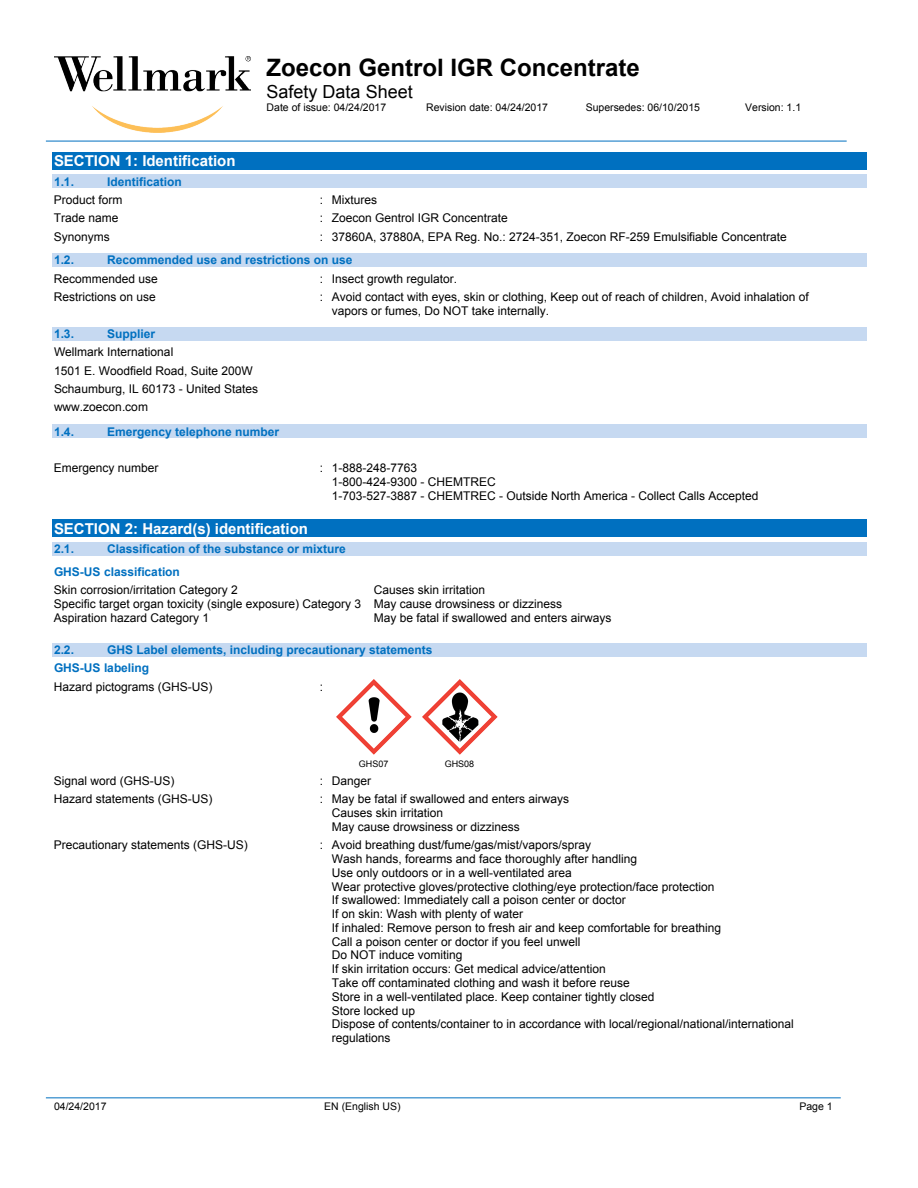
<style>
.page{position:relative;width:918px;height:1188px;background:#fff}
.page>*{position:absolute;margin:0;border:0;box-sizing:border-box;transform-origin:0 0}
.t1{font:700 24px "Arial";color:#000}
.t2{font:18px "Arial";color:#000}
.t3{font:700 15px "Arial";color:#fff}
.t4{font:12px/13.8px "Arial";color:#000}
.t5{font:700 12px/22.8px "Arial";color:#0070c0}
.t6{font:10.5px "Arial";color:#000}
.t7{font:9px "Arial";color:#000}
</style>
<div class="page">
<img style="left:54px;top:56px;width:197px;height:77px">
<hr style="left:46px;top:141px;width:801px;height:1px;background:#0070c0">
<hr style="left:46px;top:1097px;width:795px;height:1px;background:#0070c0">
<div style="left:52px;top:152px;width:814px;height:17px;background:#0070c0"></div>
<div style="left:52px;top:175px;width:814px;height:13px;background:#c6d9f1"></div>
<div style="left:52px;top:253px;width:814px;height:14px;background:#c6d9f1"></div>
<div style="left:52px;top:327px;width:814px;height:14px;background:#c6d9f1"></div>
<div style="left:52px;top:425px;width:814px;height:13px;background:#c6d9f1"></div>
<div style="left:52px;top:519px;width:814px;height:18px;background:#0070c0"></div>
<div style="left:52px;top:542px;width:814px;height:14px;background:#c6d9f1"></div>
<div style="left:52px;top:643px;width:814px;height:14px;background:#c6d9f1"></div>
<img style="left:336px;top:679px;width:75px;height:75px">
<img style="left:422px;top:679px;width:75px;height:75px">
<h1 class="t1" style="left:267px;top:54px;width:375px">Zoecon Gentrol IGR Concentrate</h1>
<h2 class="t2" style="left:267px;top:81px;width:148px">Safety Data Sheet</h2>
<p class="t6" style="left:267px;top:102px;width:121px">Date of issue: 04/24/2017</p>
<p class="t6" style="left:426px;top:102px;width:123px">Revision date: 04/24/2017</p>
<p class="t6" style="left:586px;top:102px;width:116px">Supersedes: 06/10/2015</p>
<p class="t6" style="left:745px;top:102px;width:58px">Version: 1.1</p>
<p class="t3" style="left:54px;top:153px;width:183px">SECTION 1: Identification</p>
<p class="t5" style="left:54px;top:170px;width:21px">1.1.</p>
<p class="t5" style="left:107px;top:170px;width:76px">Identification</p>
<p class="t4" style="left:54px;top:193px;width:70px">Product form</p>
<p class="t4" style="left:320px;top:193px;width:59px">: Mixtures</p>
<p class="t4" style="left:54px;top:211px;width:66px">Trade name</p>
<p class="t4" style="left:320px;top:211px;width:190px">: Zoecon Gentrol IGR Concentrate</p>
<p class="t4" style="left:54px;top:230px;width:58px">Synonyms</p>
<p class="t4" style="left:320px;top:230px;width:468px">: 37860A, 37880A, EPA Reg. No.: 2724-351, Zoecon RF-259 Emulsifiable Concentrate</p>
<p class="t5" style="left:54px;top:249px;width:21px">1.2.</p>
<p class="t5" style="left:107px;top:249px;width:247px">Recommended use and restrictions on use</p>
<p class="t4" style="left:54px;top:271px;width:106px">Recommended use</p>
<p class="t4" style="left:320px;top:271px;width:139px">: Insect growth regulator.</p>
<p class="t4" style="left:54px;top:290px;width:104px">Restrictions on use</p>
<p class="t4" style="left:332px;top:290px;width:478px;text-indent:-12px">: Avoid contact with eyes, skin or clothing, Keep out of reach of children, Avoid inhalation of vapors or fumes, Do NOT take internally.</p>
<p class="t5" style="left:54px;top:323px;width:21px">1.3.</p>
<p class="t5" style="left:107px;top:323px;width:49px">Supplier</p>
<p class="t4" style="left:54px;top:343px;width:206px;line-height:18.3px">Wellmark International<br>1501 E. Woodfield Road, Suite 200W<br>Schaumburg, IL 60173 - United States www.zoecon.com</p>
<p class="t5" style="left:54px;top:420px;width:21px">1.4.</p>
<p class="t5" style="left:107px;top:420px;width:174px">Emergency telephone number</p>
<p class="t4" style="left:54px;top:461px;width:106px">Emergency number</p>
<p class="t4" style="left:332px;top:461px;width:428px;text-indent:-12px">: 1-888-248-7763<br>1-800-424-9300 - CHEMTREC<br>1-703-527-3887 - CHEMTREC - Outside North America - Collect Calls Accepted</p>
<p class="t3" style="left:54px;top:520px;width:256px">SECTION 2: Hazard(s) identification</p>
<p class="t5" style="left:54px;top:538px;width:21px">2.1.</p>
<p class="t5" style="left:54px;top:538px;width:293px;text-indent:53px">Classification of the substance or mixture<br>GHS-US classification</p>
<p class="t4" style="left:54px;top:583px;width:186px">Skin corrosion/irritation Category 2</p>
<p class="t4" style="left:54px;top:583px;width:510px;text-indent:320px">Causes skin irritation<br>Specific target organ toxicity (single exposure) Category 3 May cause drowsiness or dizziness<br>Aspiration hazard Category 1</p>
<p class="t4" style="left:374px;top:611px;width:239px">May be fatal if swallowed and enters airways</p>
<p class="t5" style="left:54px;top:641px;width:380px;line-height:18.3px;text-indent:53px">GHS Label elements, including precautionary statements<br>GHS-US labeling</p>
<p class="t4" style="left:54px;top:680px;width:160px">Hazard pictograms (GHS-US)</p>
<p class="t4" style="left:320px;top:680px;width:5px">:</p>
<p class="t5" style="left:54px;top:638px;width:21px">2.2.</p>
<p class="t7" style="left:359px;top:759px;width:31px">GHS07</p>
<p class="t7" style="left:445px;top:759px;width:31px">GHS08</p>
<p class="t4" style="left:54px;top:774px;width:122px">Signal word (GHS-US)</p>
<p class="t4" style="left:320px;top:774px;width:53px">: Danger</p>
<p class="t4" style="left:54px;top:792px;width:160px">Hazard statements (GHS-US)</p>
<p class="t4" style="left:332px;top:792px;width:239px;text-indent:-12px">: May be fatal if swallowed and enters airways<br>Causes skin irritation<br>May cause drowsiness or dizziness</p>
<p class="t4" style="left:54px;top:838px;width:196px">Precautionary statements (GHS-US)</p>
<p class="t4" style="left:332px;top:838px;width:464px;text-indent:-12px">: Avoid breathing dust/fume/gas/mist/vapors/spray<br>Wash hands, forearms and face thoroughly after handling<br>Use only outdoors or in a well-ventilated area<br>Wear protective gloves/protective clothing/eye protection/face protection<br>If swallowed: Immediately call a poison center or doctor<br>If on skin: Wash with plenty of water<br>If inhaled: Remove person to fresh air and keep comfortable for breathing<br>Call a poison center or doctor if you feel unwell<br>Do NOT induce vomiting<br>If skin irritation occurs: Get medical advice/attention<br>Take off contaminated clothing and wash it before reuse<br>Store in a well-ventilated place. Keep container tightly closed<br>Store locked up<br>Dispose of contents/container to in accordance with local/regional/national/international regulations</p>
<p class="t6" style="left:54px;top:1100px;width:54px">04/24/2017</p>
<p class="t6" style="left:324px;top:1100px;width:78px">EN (English US)</p>
<p class="t6" style="left:799px;top:1100px;width:35px">Page 1</p>
</div>
